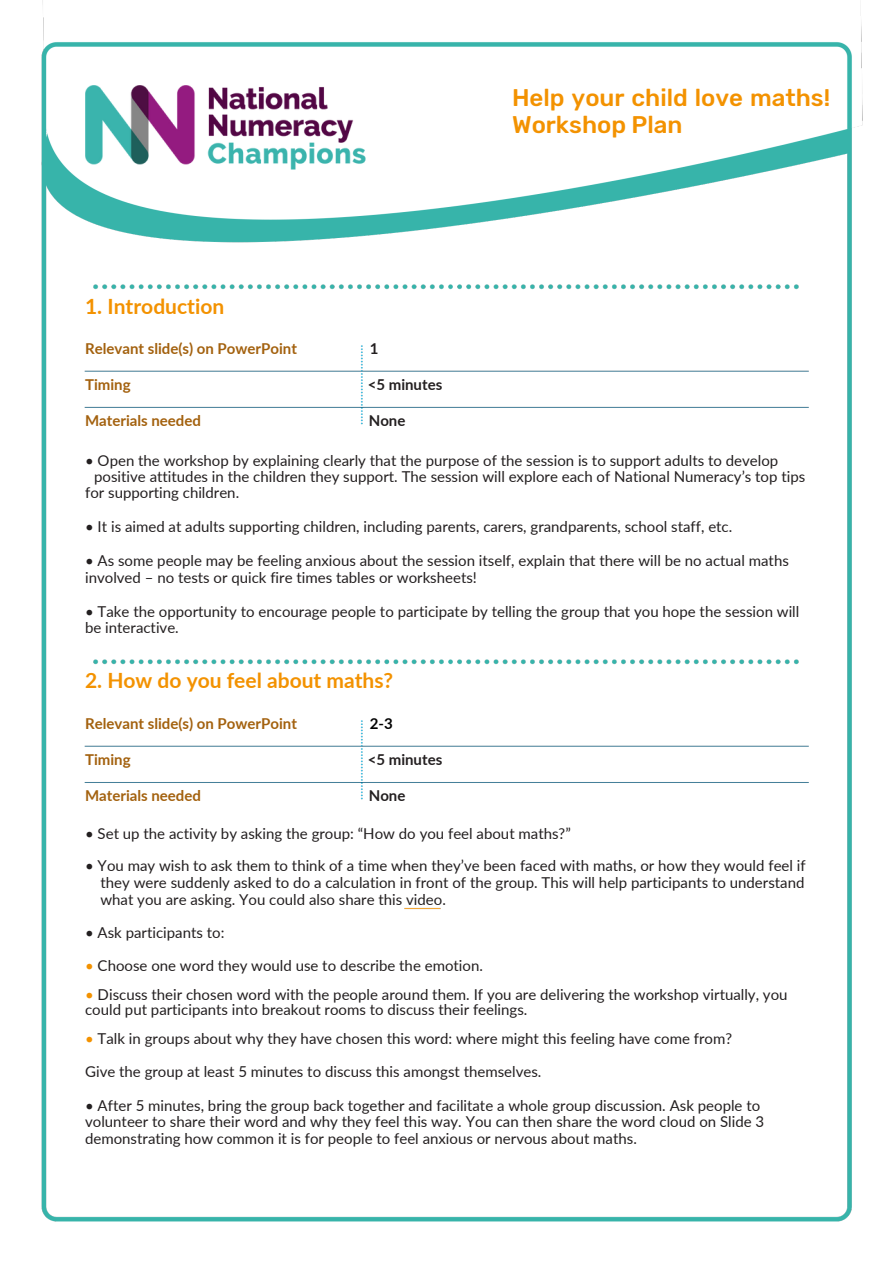
<style>
.page{position:relative;width:894px;height:1264px;background:#fff}
.page>*{position:absolute;margin:0;border:0;box-sizing:border-box;transform-origin:0 0}
.t1{font:500 24px/27px "Rubik";color:#f39200}
.t2{font:700 21px "Lato";color:#f39200}
.t3{font:15px/16.8px "Lato";color:#231f20}
.t4{font:700 15px "Lato";color:#a3610e}
.t5{font:700 15px "Lato";color:#231f20}
.t6{font:700 15px "Lato";color:#000}
.s1{color:#f39200}
</style>
<div class="page">
<img style="left:41px;top:0;width:822px;height:1222px">
<div style="left:81px;top:74px;width:285px;height:103px;background:#fff"></div>
<img style="left:85px;top:85px;width:281px;height:84px">
<h1 class="t2" style="left:85px;top:293px;width:141px">1. Introduction</h1>
<p class="t1" style="left:512px;top:84px;width:319px">Help your child love maths!<br>Workshop Plan</p>
<p class="t4" style="left:85px;top:339px;width:213px">Relevant slide(s) on PowerPoint</p>
<p class="t5" style="left:370px;top:339px;width:10px">1</p>
<p class="t4" style="left:85px;top:375px;width:47px">Timing</p>
<p class="t5" style="left:367px;top:375px;width:76px">&lt;5 minutes</p>
<p class="t4" style="left:85px;top:411px;width:117px">Materials needed</p>
<p class="t5" style="left:368px;top:411px;width:38px">None</p>
<p class="t3" style="left:85px;top:451px;width:694px">• Open the workshop by explaining clearly that the purpose of the session is to support adults to develop</p>
<p class="t3" style="left:94px;top:467px;width:712px">positive attitudes in the children they support. The session will explore each of National Numeracy’s top tips</p>
<p class="t3" style="left:85px;top:484px;width:155px">for supporting children.</p>
<p class="t3" style="left:85px;top:518px;width:648px">• It is aimed at adults supporting children, including parents, carers, grandparents, school staff, etc.</p>
<p class="t3" style="left:85px;top:551px;width:705px">• As some people may be feeling anxious about the session itself, explain that there will be no actual maths</p>
<p class="t3" style="left:85px;top:568px;width:393px">involved – no tests or quick fire times tables or worksheets!</p>
<p class="t3" style="left:85px;top:602px;width:715px">• Take the opportunity to encourage people to participate by telling the group that you hope the session will</p>
<p class="t3" style="left:85px;top:619px;width:95px">be interactive.</p>
<h2 class="t2" style="left:85px;top:667px;width:309px">2. How do you feel about maths?</h2>
<h3 class="t4" style="left:85px;top:714px;width:213px">Relevant slide(s) on PowerPoint</h3>
<h3 class="t6" style="left:370px;top:714px;width:24px">2-3</h3>
<h3 class="t4" style="left:85px;top:750px;width:47px">Timing</h3>
<h3 class="t5" style="left:367px;top:750px;width:76px">&lt;5 minutes</h3>
<h3 class="t4" style="left:85px;top:786px;width:117px">Materials needed</h3>
<h3 class="t5" style="left:368px;top:786px;width:38px">None</h3>
<h4 class="t3" style="left:85px;top:825px;width:487px">• Set up the activity by asking the group: “How do you feel about maths?”</h4>
<p class="t3" style="left:85px;top:856px;width:722px">• You may wish to ask them to think of a time when they’ve been faced with maths, or how they would feel if</p>
<p class="t3" style="left:100px;top:873px;width:705px">they were suddenly asked to do a calculation in front of the group. This will help participants to understand</p>
<p class="t3" style="left:100px;top:890px;width:347px">what you are asking. You could also share this video.</p>
<p class="t3" style="left:85px;top:924px;width:141px">• Ask participants to:</p>
<p class="t3" style="left:85px;top:956px;width:399px"><span class="s1">•</span> Choose one word they would use to describe the emotion.</p>
<p class="t3" style="left:85px;top:986px;width:703px"><span class="s1">•</span> Discuss their chosen word with the people around them. If you are delivering the workshop virtually, you</p>
<p class="t3" style="left:85px;top:1000px;width:443px">could put participants into breakout rooms to discuss their feelings.</p>
<p class="t3" style="left:85px;top:1029px;width:648px"><span class="s1">•</span> Talk in groups about why they have chosen this word: where might this feeling have come from?</p>
<h3 class="t3" style="left:85px;top:1062px;width:457px">Give the group at least 5 minutes to discuss this amongst themselves.</h3>
<h4 class="t3" style="left:85px;top:1096px;width:676px">• After 5 minutes, bring the group back together and facilitate a whole group discussion. Ask people to</h4>
<p class="t3" style="left:85px;top:1113px;width:680px">volunteer to share their word and why they feel this way. You can then share the word cloud on Slide 3 demonstrating how common it is for people to feel anxious or nervous about maths.</p>
</div>
